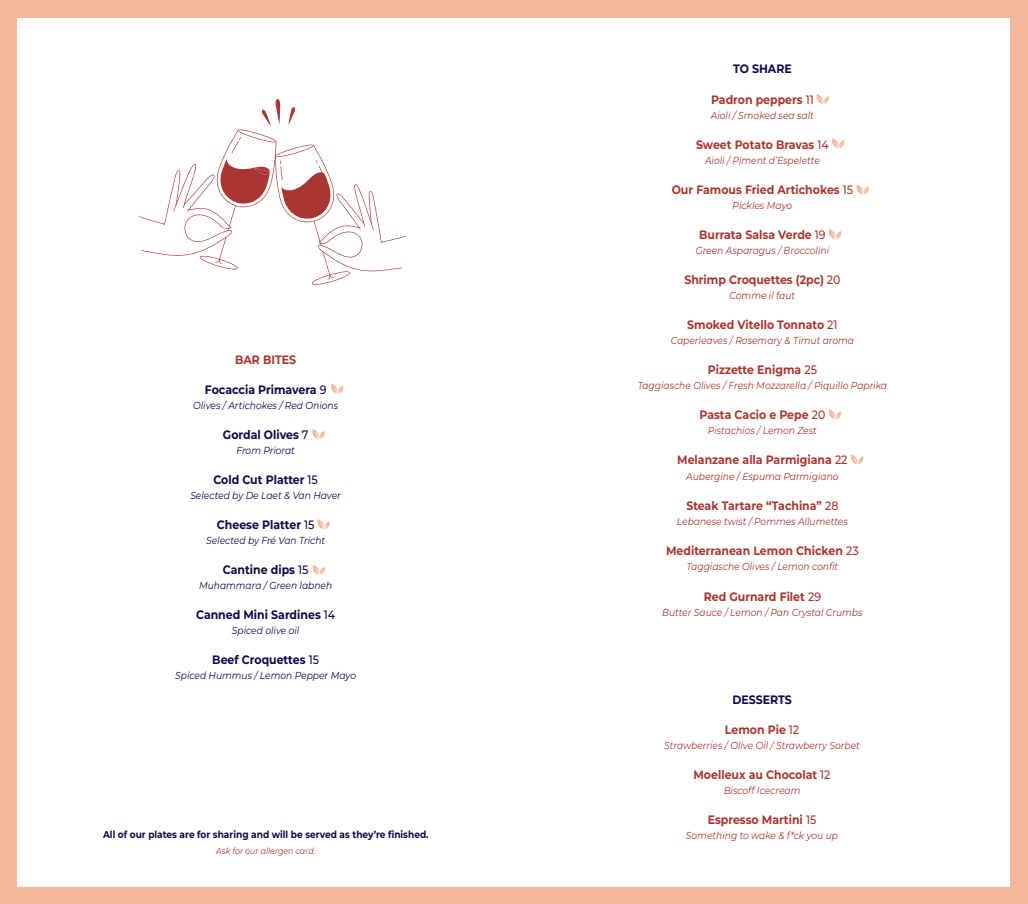
<style>
.page{position:relative;width:1028px;height:904px;background:#f5b89c}
.page>*{position:absolute;margin:0;border:0;box-sizing:border-box;transform-origin:0 0}
.t1{font:700 12.12px "Montserrat";color:#aa3631;scale:.9 1}
.t2{font:700 12.12px "Montserrat";color:#15074c;scale:.9 1}
.t3{font:italic 10.12px "Montserrat";color:#aa3631;scale:.9 1}
.t4{font:italic 10.12px "Montserrat";color:#15074c;scale:.9 1}
.t5{font:700 10px "Montserrat";color:#15074c;scale:.9 1}
.t6{font:italic 8.75px "Montserrat";color:#aa3631;scale:.9 1}
.s1{font-weight:500}
</style>
<div class="page">
<div style="left:18px;top:18px;width:992px;height:868px;background:#fff"></div>
<svg style="left:856px;top:184px;width:13px;height:10px"></svg>
<svg style="left:832px;top:138px;width:12px;height:10px"></svg>
<svg style="left:829px;top:229px;width:12px;height:10px"></svg>
<svg style="left:829px;top:409px;width:12px;height:10px"></svg>
<svg style="left:851px;top:454px;width:12px;height:10px"></svg>
<svg style="left:816px;top:94px;width:13px;height:10px"></svg>
<svg style="left:331px;top:383px;width:13px;height:11px"></svg>
<svg style="left:312px;top:429px;width:13px;height:10px"></svg>
<svg style="left:312px;top:564px;width:13px;height:11px"></svg>
<svg style="left:317px;top:519px;width:13px;height:10px"></svg>
<svg style="left:138px;top:99px;width:268px;height:186px"></svg>
<p class="t1" style="left:235px;top:352px;width:69px">BAR BITES</p>
<p class="t2" style="left:205px;top:382px;width:136px">Focaccia Primavera <span class="s1">9</span></p>
<p class="t4" style="left:193px;top:399px;width:163px">Olives / Artichokes / Red Onions</p>
<p class="t2" style="left:223px;top:427px;width:96px">Gordal Olives <span class="s1">7</span></p>
<p class="t4" style="left:236px;top:444px;width:67px">From Priorat</p>
<p class="t2" style="left:213px;top:472px;width:118px">Cold Cut Platter <span class="s1">15</span></p>
<p class="t4" style="left:190px;top:489px;width:169px">Selected by De Laet &amp; Van Haver</p>
<p class="t2" style="left:217px;top:517px;width:110px">Cheese Platter <span class="s1">15</span></p>
<p class="t4" style="left:206px;top:534px;width:134px">Selected by Fré Van Tricht</p>
<p class="t2" style="left:223px;top:562px;width:97px">Cantine dips <span class="s1">15</span></p>
<p class="t4" style="left:199px;top:579px;width:149px">Muhammara / Green labneh</p>
<p class="t2" style="left:196px;top:607px;width:156px">Canned Mini Sardines <span class="s1">14</span></p>
<p class="t4" style="left:232px;top:624px;width:76px">Spiced olive oil</p>
<p class="t2" style="left:212px;top:652px;width:120px">Beef Croquettes <span class="s1">15</span></p>
<p class="t4" style="left:175px;top:669px;width:202px">Spiced Hummus / Lemon Pepper Mayo</p>
<p class="t5" style="left:103px;top:827px;width:363px">All of our plates are for sharing and will be served as they’re finished.</p>
<p class="t6" style="left:216px;top:844px;width:112px">Ask for our allergen card.</p>
<p class="t2" style="left:733px;top:61px;width:67px">TO SHARE</p>
<p class="t1" style="left:711px;top:91px;width:116px">Padron peppers <span class="s1">11</span></p>
<p class="t3" style="left:711px;top:108px;width:116px">Aioli / Smoked sea salt</p>
<p class="t1" style="left:696px;top:136px;width:149px">Sweet Potato Bravas <span class="s1">14</span></p>
<p class="t3" style="left:705px;top:153px;width:129px">Aioli / Piment d’Espelette</p>
<p class="t1" style="left:671px;top:181px;width:203px">Our Famous Fried Artichokes <span class="s1">15</span></p>
<p class="t3" style="left:732px;top:198px;width:68px">Pickles Mayo</p>
<p class="t1" style="left:699px;top:226px;width:142px">Burrata Salsa Verde <span class="s1">19</span></p>
<p class="t3" style="left:695px;top:243px;width:150px">Green Asparagus / Broccolini</p>
<p class="t1" style="left:684px;top:271px;width:175px">Shrimp Croquettes (2pc) <span class="s1">20</span></p>
<p class="t3" style="left:729px;top:288px;width:74px">Comme il faut</p>
<p class="t1" style="left:687px;top:316px;width:168px">Smoked Vitello Tonnato <span class="s1">21</span></p>
<p class="t3" style="left:670px;top:333px;width:205px">Caperleaves / Rosemary &amp; Timut aroma</p>
<p class="t1" style="left:708px;top:361px;width:123px">Pizzette Enigma <span class="s1">25</span></p>
<p class="t3" style="left:637px;top:378px;width:279px">Taggiasche Olives / Fresh Mozzarella / Piquillo Paprika</p>
<p class="t1" style="left:699px;top:406px;width:141px">Pasta Cacio e Pepe <span class="s1">20</span></p>
<p class="t3" style="left:708px;top:424px;width:123px">Pistachios / Lemon Zest</p>
<p class="t1" style="left:677px;top:452px;width:191px">Melanzane alla Parmigiana <span class="s1">22</span></p>
<p class="t3" style="left:686px;top:469px;width:171px">Aubergine / Espuma Parmigiano</p>
<p class="t1" style="left:686px;top:497px;width:170px">Steak Tartare “Tachina” <span class="s1">28</span></p>
<p class="t3" style="left:677px;top:514px;width:192px">Lebanese twist / Pommes Allumettes</p>
<p class="t1" style="left:666px;top:543px;width:215px">Mediterranean Lemon Chicken <span class="s1">23</span></p>
<p class="t3" style="left:686px;top:560px;width:170px">Taggiasche Olives / Lemon confit</p>
<p class="t1" style="left:703px;top:588px;width:132px">Red Gurnard Filet <span class="s1">29</span></p>
<p class="t3" style="left:662px;top:605px;width:224px">Butter Sauce / Lemon / Pan Crystal Crumbs</p>
<p class="t2" style="left:732px;top:691px;width:67px">DESSERTS</p>
<p class="t1" style="left:725px;top:721px;width:84px">Lemon Pie <span class="s1">12</span></p>
<p class="t3" style="left:664px;top:738px;width:219px">Strawberries / Olive Oil / Strawberry Sorbet</p>
<p class="t1" style="left:693px;top:766px;width:154px">Moelleux au Chocolat <span class="s1">12</span></p>
<p class="t3" style="left:723px;top:783px;width:87px">Biscoff Icecream</p>
<p class="t1" style="left:707px;top:811px;width:122px">Espresso Martini <span class="s1">15</span></p>
<p class="t3" style="left:686px;top:828px;width:171px">Something to wake &amp; f*ck you up</p>
</div>
